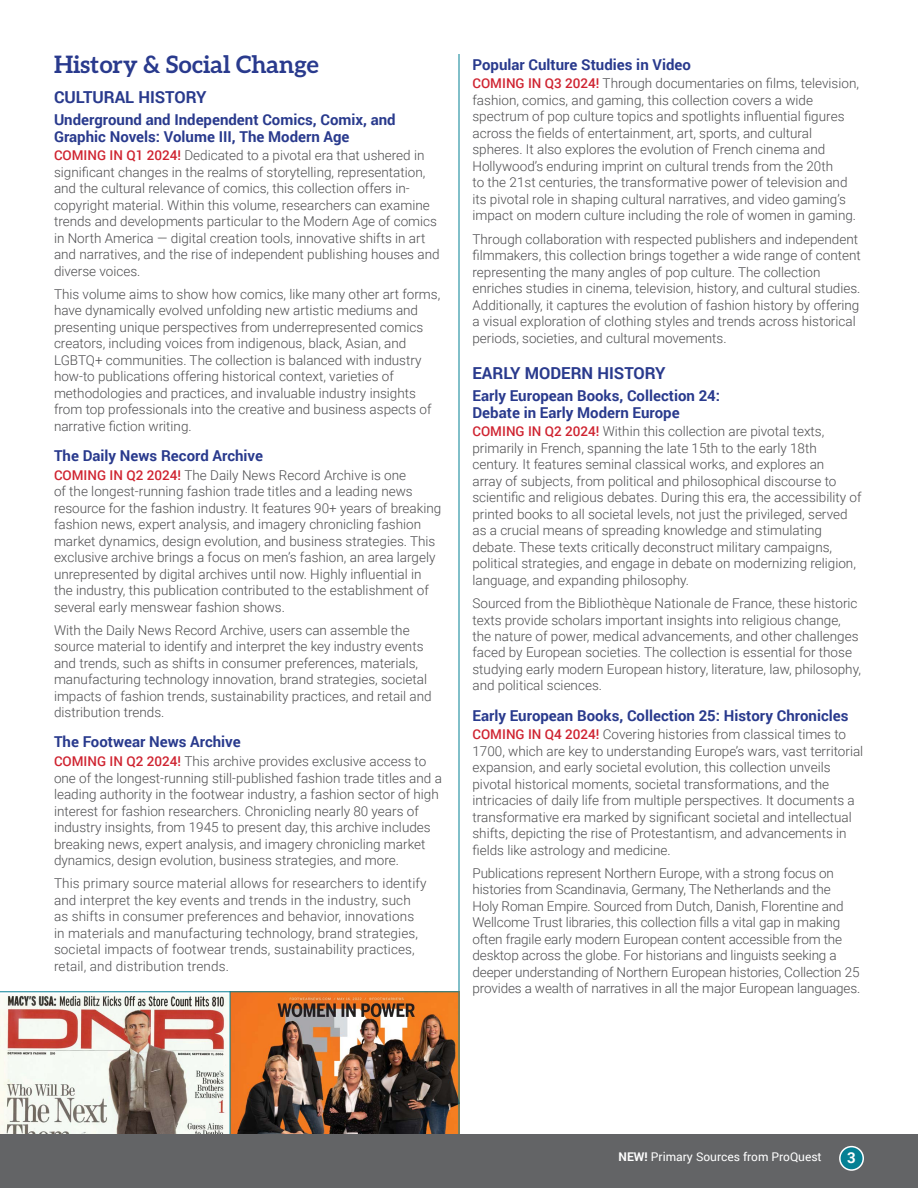
<style>
.page{position:relative;width:918px;height:1188px;background:#fff}
.page>*{position:absolute;margin:0;border:0;box-sizing:border-box;transform-origin:0 0}
.t1{font:700 24px "Aleo";color:#293a8d}
.t2{font:700 16.5px "Roboto";color:#293a8d}
.t3{font:700 15px/16.5px "Roboto";color:#293a8d}
.t4{font:700 15px "Roboto";color:#fff}
.t5{font:300 13.5px/16.5px "Roboto";color:#4d4d4f}
.t6{font:12px "Roboto";color:#fff}
.s1{font-weight:500;color:#cf2330}
.s2{font-weight:700}
</style>
<div class="page">
<img style="left:0;top:992px;width:230px;height:142px">
<img style="left:231px;top:992px;width:228px;height:142px">
<hr style="left:0;top:991px;width:459px;height:1px;background:#058094">
<hr style="left:230px;top:991px;width:1px;height:147px;background:#058094">
<hr style="left:459px;top:54px;width:1px;height:1092px;background:#058094">
<div style="left:0;top:1134px;width:918px;height:54px;background:#636466"></div>
<div style="left:840px;top:1147px;width:23px;height:23px;background:#058094;border-radius:50%"></div>
<div style="left:839px;top:1146px;width:25px;height:25px;border:2px solid #fff;border-radius:50%"></div>
<h1 class="t1" style="left:54px;top:51px;width:266px">History &amp; Social Change</h1>
<p class="t2" style="left:54px;top:86px;width:154px">CULTURAL HISTORY</p>
<p class="t3" style="left:54px;top:111px;width:343px">Underground and Independent Comics, Comix, and<br>Graphic Novels: Volume III, The Modern Age</p>
<p class="t5" style="left:54px;top:147px;width:387px"><span class="s1">COMING IN Q1 2024!</span> Dedicated to a pivotal era that ushered in significant changes in the realms of storytelling, representation, and the cultural relevance of comics, this collection offers in&shy;copyright material. Within this volume, researchers can examine trends and developments particular to the Modern Age of comics in North America — digital creation tools, innovative shifts in art and narratives, and the rise of independent publishing houses and diverse voices.</p>
<p class="t5" style="left:54px;top:285px;width:388px">This volume aims to show how comics, like many other art forms, have dynamically evolved unfolding new artistic mediums and presenting unique perspectives from underrepresented comics creators, including voices from indigenous, black, Asian, and LGBTQ+ communities. The collection is balanced with industry how-to publications offering historical context, varieties of methodologies and practices, and invaluable industry insights from top professionals into the creative and business aspects of narrative fiction writing.</p>
<p class="t3" style="left:54px;top:447px;width:211px">The Daily News Record Archive</p>
<p class="t5" style="left:54px;top:466px;width:389px"><span class="s1">COMING IN Q2 2024!</span> The Daily News Record Archive is one<br>of the longest-running fashion trade titles and a leading news resource for the fashion industry. It features 90+ years of breaking fashion news, expert analysis, and imagery chronicling fashion market dynamics, design evolution, and business strategies. This exclusive archive brings a focus on men’s fashion, an area largely unrepresented by digital archives until now. Highly influential in the industry, this publication contributed to the establishment of several early menswear fashion shows.</p>
<p class="t5" style="left:54px;top:621px;width:379px">With the Daily News Record Archive, users can assemble the source material to identify and interpret the key industry events and trends, such as shifts in consumer preferences, materials, manufacturing technology innovation, brand strategies, societal impacts of fashion trends, sustainability practices, and retail and distribution trends.</p>
<p class="t3" style="left:54px;top:733px;width:188px">The Footwear News Archive</p>
<p class="t5" style="left:54px;top:753px;width:389px"><span class="s1">COMING IN Q2 2024!</span> This archive provides exclusive access to one of the longest-running still-published fashion trade titles and a leading authority in the footwear industry, a fashion sector of high interest for fashion researchers. Chronicling nearly 80 years of industry insights, from 1945 to present day, this archive includes breaking news, expert analysis, and imagery chronicling market dynamics, design evolution, business strategies, and more.</p>
<p class="t5" style="left:54px;top:875px;width:374px">This primary source material allows for researchers to identify and interpret the key events and trends in the industry, such as shifts in consumer preferences and behavior, innovations in materials and manufacturing technology, brand strategies, societal impacts of footwear trends, sustainability practices, retail, and distribution trends.</p>
<p class="t3" style="left:472px;top:56px;width:220px">Popular Culture Studies in Video</p>
<p class="t5" style="left:472px;top:75px;width:388px"><span class="s1">COMING IN Q3 2024!</span> Through documentaries on films, television, fashion, comics, and gaming, this collection covers a wide spectrum of pop culture topics and spotlights influential figures across the fields of entertainment, art, sports, and cultural spheres. It also explores the evolution of French cinema and Hollywood’s enduring imprint on cultural trends from the 20th<br>to the 21st centuries, the transformative power of television and its pivotal role in shaping cultural narratives, and video gaming’s impact on modern culture including the role of women in gaming.</p>
<p class="t5" style="left:472px;top:230px;width:390px">Through collaboration with respected publishers and independent filmmakers, this collection brings together a wide range of content representing the many angles of pop culture. The collection enriches studies in cinema, television, history, and cultural studies.<br>Additionally, it captures the evolution of fashion history by offering a visual exploration of clothing styles and trends across historical periods, societies, and cultural movements.</p>
<p class="t2" style="left:472px;top:362px;width:195px">EARLY MODERN HISTORY</p>
<p class="t3" style="left:472px;top:387px;width:249px">Early European Books, Collection 24:<br>Debate in Early Modern Europe</p>
<p class="t5" style="left:472px;top:423px;width:391px"><span class="s1">COMING IN Q2 2024!</span> Within this collection are pivotal texts, primarily in French, spanning the late 15th to the early 18th century. It features seminal classical works, and explores an<br>array of subjects, from political and philosophical discourse to scientific and religious debates. During this era, the accessibility of printed books to all societal levels, not just the privileged, served as a crucial means of spreading knowledge and stimulating debate. These texts critically deconstruct military campaigns, political strategies, and engage in debate on modernizing religion, language, and expanding philosophy.</p>
<p class="t5" style="left:472px;top:594px;width:390px">Sourced from the Bibliothèque Nationale de France, these historic texts provide scholars important insights into religious change, the nature of power, medical advancements, and other challenges faced by European societies. The collection is essential for those studying early modern European history, literature, law, philosophy, and political sciences.</p>
<p class="t3" style="left:472px;top:706px;width:378px">Early European Books, Collection 25: History Chronicles</p>
<p class="t5" style="left:472px;top:726px;width:392px"><span class="s1">COMING IN Q4 2024!</span> Covering histories from classical times to 1700, which are key to understanding Europe’s wars, vast territorial expansion, and early societal evolution, this collection unveils pivotal historical moments, societal transformations, and the intricacies of daily life from multiple perspectives. It documents a transformative era marked by significant societal and intellectual shifts, depicting the rise of Protestantism, and advancements in fields like astrology and medicine.</p>
<p class="t5" style="left:472px;top:864px;width:389px">Publications represent Northern Europe, with a strong focus on histories from Scandinavia, Germany, The Netherlands and the Holy Roman Empire. Sourced from Dutch, Danish, Florentine and Wellcome Trust libraries, this collection fills a vital gap in making often fragile early modern European content accessible from the desktop across the globe. For historians and linguists seeking a deeper understanding of Northern European histories, Collection 25 provides a wealth of narratives in all the major European languages.</p>
<p class="t6" style="left:619px;top:1149px;width:205px"><span class="s2">NEW!</span> Primary Sources from ProQuest</p>
<p class="t4" style="left:847px;top:1147px;width:10px">3</p>
</div>
